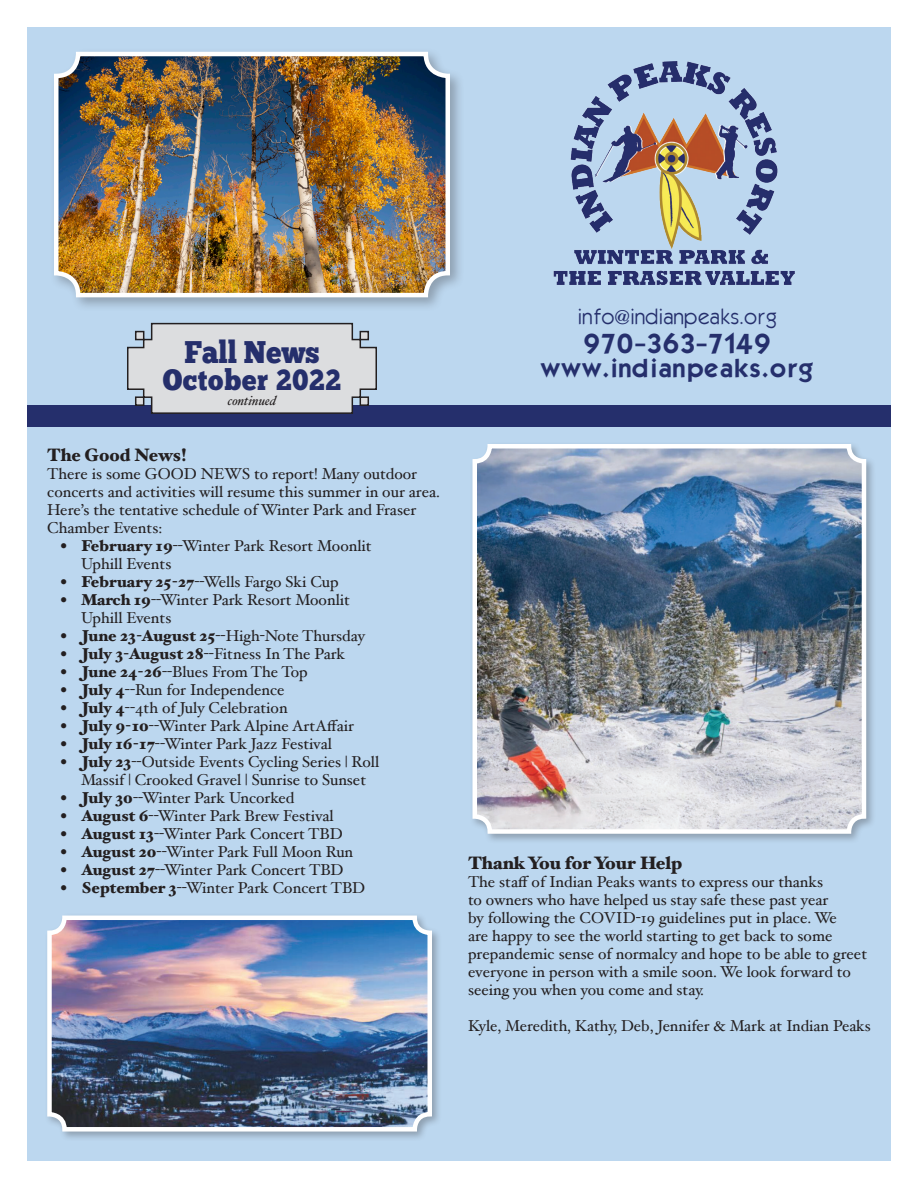
<style>
.page{position:relative;width:918px;height:1188px;background:#fff}
.page>*{position:absolute;margin:0;border:0;box-sizing:border-box;transform-origin:0 0}
.t1{font:31.35px "Chunk Five";color:#252f6c;scale:.88 1}
.t2{font:29.25px "Chunk Five";letter-spacing:.025em;color:#252f6c;scale:.91 1}
.t3{font:24px "Kabel Demi";color:#252f6c}
.t4{font:22.5px "Kabel Demi";color:#252f6c}
.t5{font:19.5px "Kabel";color:#252f6c}
.t6{font:900 18px "Hoefler Text";color:#231f20}
.t7{font:15.75px/18px "Hoefler Text";color:#231f20}
.t8{font:italic 13.35px "Hoefler Text";color:#231f20}
.s1{font-weight:900}
</style>
<div class="page">
<div style="left:27px;top:27px;width:864px;height:1134px;background:#bcd7ef"></div>
<img style="left:553px;top:61px;width:242px;height:224px">
<div style="left:27px;top:405px;width:864px;height:22px;background:#252f6c"></div>
<div style="left:49px;top:47px;width:416px;height:265px;background:#231f20;opacity:.3"></div>
<img style="left:56px;top:54px;width:392px;height:241px">
<div style="left:54px;top:52px;width:396px;height:245px;border:4px solid #fff;border-radius:22px"></div>
<svg style="left:127px;top:322px;width:250px;height:92px;background:#cbced2"></svg>
<div style="left:45px;top:913px;width:397px;height:229px;background:#231f20;opacity:.3"></div>
<img style="left:50px;top:920px;width:379px;height:208px">
<div style="left:47px;top:916px;width:385px;height:216px;border:4px solid #fff;border-radius:15px"></div>
<div style="left:470px;top:441px;width:406px;height:403px;background:#231f20;opacity:.3"></div>
<img style="left:475px;top:446px;width:388px;height:386px">
<div style="left:473px;top:444px;width:393px;height:390px;border:4px solid #fff;border-radius:15px"></div>
<p class="t1" style="left:184px;top:333px;width:155px">Fall News</p>
<p class="t2" style="left:163px;top:362px;width:198px">October 2022</p>
<p class="t8" style="left:228px;top:392px;width:50px">continued</p>
<p class="t6" style="left:47px;top:444px;width:141px">The Good News!</p>
<p class="t7" style="left:47px;top:464px;width:394px">There is some GOOD NEWS to report! Many outdoor concerts and activities will resume this summer in our area.<br>Here’s the tentative schedule of Winter Park and Fraser Chamber Events:</p>
<p class="t7" style="left:81px;top:536px;width:292px;text-indent:-20px"><span class="s1">• February 19</span>--Winter Park Resort Moonlit<br>Uphill Events</p>
<p class="t7" style="left:61px;top:572px;width:280px"><span class="s1">• February 25-27</span>--Wells Fargo Ski Cup</p>
<p class="t7" style="left:81px;top:590px;width:271px;text-indent:-20px"><span class="s1">• March 19</span>--Winter Park Resort Moonlit<br>Uphill Events</p>
<p class="t7" style="left:61px;top:626px;width:306px"><span class="s1">• June 23-August 25</span>--High-Note Thursday</p>
<p class="t7" style="left:61px;top:644px;width:286px"><span class="s1">• July 3-August 28</span>--Fitness In The Park</p>
<p class="t7" style="left:61px;top:662px;width:249px"><span class="s1">• June 24-26</span>--Blues From The Top</p>
<p class="t7" style="left:61px;top:680px;width:225px"><span class="s1">• July 4</span>--Run for Independence</p>
<p class="t7" style="left:61px;top:698px;width:228px"><span class="s1">• July 4</span>--4th of July Celebration</p>
<p class="t7" style="left:61px;top:716px;width:295px"><span class="s1">• July 9-10</span>--Winter Park Alpine ArtAffair</p>
<p class="t7" style="left:61px;top:734px;width:273px"><span class="s1">• July 16-17</span>--Winter Park Jazz Festival</p>
<p class="t7" style="left:61px;top:752px;width:320px;text-align:center"><span class="s1">• July 23</span>--Outside Events Cycling Series | Roll<br>Massif | Crooked Gravel | Sunrise to Sunset</p>
<p class="t7" style="left:61px;top:788px;width:235px"><span class="s1">• July 30</span>--Winter Park Uncorked</p>
<p class="t7" style="left:61px;top:806px;width:274px"><span class="s1">• August 6</span>--Winter Park Brew Festival</p>
<p class="t7" style="left:61px;top:824px;width:283px"><span class="s1">• August 13</span>--Winter Park Concert TBD</p>
<p class="t7" style="left:61px;top:842px;width:294px"><span class="s1">• August 20</span>--Winter Park Full Moon Run</p>
<p class="t7" style="left:61px;top:860px;width:284px"><span class="s1">• August 27</span>--Winter Park Concert TBD</p>
<p class="t7" style="left:61px;top:878px;width:306px"><span class="s1">• September 3</span>--Winter Park Concert TBD</p>
<p class="t5" style="left:577px;top:304px;width:201px">info@indianpeaks.org</p>
<p class="t3" style="left:583px;top:327px;width:189px">970-363-7149</p>
<p class="t4" style="left:540px;top:352px;width:276px">www.indianpeaks.org</p>
<p class="t6" style="left:468px;top:852px;width:216px">Thank You for Your Help</p>
<p class="t7" style="left:468px;top:872px;width:401px">The staff of Indian Peaks wants to express our thanks<br>to owners who have helped us stay safe these past year<br>by following the COVID-19 guidelines put in place. We<br>are happy to see the world starting to get back to some prepandemic sense of normalcy and hope to be able to greet everyone in person with a smile soon. We look forward to seeing you when you come and stay.</p>
<p class="t7" style="left:468px;top:1016px;width:404px">Kyle, Meredith, Kathy, Deb, Jennifer &amp; Mark at Indian Peaks</p>
</div>
